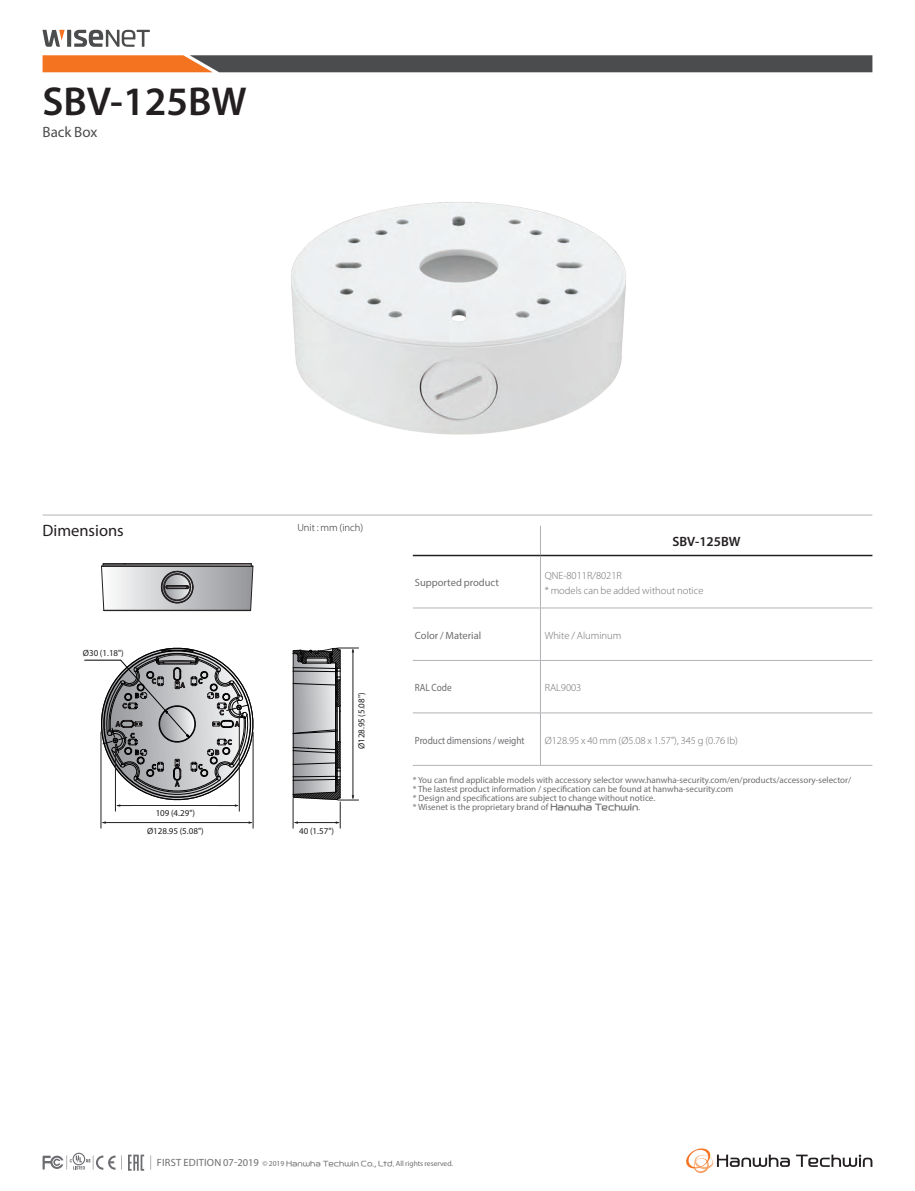
<style>
.page{position:relative;width:915px;height:1191px;background:#fff}
.page>*{position:absolute;margin:0;border:0;box-sizing:border-box;transform-origin:0 0}
.t1{font:600 40.5px "Myriad Pro";color:#231f20}
.t2{font:16.5px "Myriad Pro";color:#231f20}
.t3{font:15px "Myriad Pro";color:#4b4c4d}
.t4{font:600 13.5px "Myriad Pro";color:#231f20}
.t5{font:300 10.5px/15px "Myriad Pro";color:#6c6d70}
.t6{font:10.5px "Myriad Pro";color:#6c6d70;scale:.88 1}
.t7{font:10.5px "Myriad Pro";color:#6c6d70}
.t8{font:300 10.5px "Myriad Pro";color:#231f20}
.t9{font:9px/9px "Myriad Pro";color:#6c6d70}
.t10{font:9px "Myriad Pro";color:#231f20}
.t11{font:8.85px "Myriad Pro";color:#231f20}
.t12{font:7.5px "Myriad Pro";color:#6c6d70}
.s1{font-family:"Hanwha R OTF"}
.s2{font-size:10.5px}
.s3{font-family:"Hanwha L OTF"}
</style>
<div class="page">
<svg style="left:43px;top:55px;width:829px;height:17px;background:#6e5749"></svg>
<svg style="left:67px;top:30px;width:4px;height:17px"></svg>
<svg style="left:74px;top:30px;width:76px;height:17px"></svg>
<svg style="left:42px;top:30px;width:23px;height:17px"></svg>
<svg style="left:540px;top:526px;width:1px;height:29px"></svg>
<hr style="left:540px;top:556px;width:1px;height:52px;background:#b2b3b7">
<hr style="left:412px;top:608px;width:128px;height:1px;background:#b2b3b7">
<hr style="left:540px;top:608px;width:332px;height:1px;background:#b2b3b7">
<hr style="left:540px;top:608px;width:1px;height:52px;background:#b2b3b7">
<hr style="left:412px;top:660px;width:128px;height:1px;background:#b2b3b7">
<hr style="left:412px;top:712px;width:128px;height:1px;background:#b2b3b7">
<hr style="left:412px;top:765px;width:128px;height:1px;background:#b2b3b7">
<hr style="left:540px;top:660px;width:332px;height:1px;background:#b2b3b7">
<hr style="left:540px;top:660px;width:1px;height:52px;background:#b2b3b7">
<hr style="left:540px;top:712px;width:332px;height:1px;background:#b2b3b7">
<hr style="left:540px;top:713px;width:1px;height:52px;background:#b2b3b7">
<hr style="left:540px;top:765px;width:332px;height:1px;background:#b2b3b7">
<hr style="left:412px;top:555px;width:128px;height:1px;background:#231f20">
<hr style="left:540px;top:555px;width:332px;height:1px;background:#231f20">
<svg style="left:686px;top:1148px;width:103px;height:25px"></svg>
<svg style="left:796px;top:1154px;width:76px;height:12px"></svg>
<svg style="left:121px;top:1155px;width:1px;height:14px"></svg>
<svg style="left:150px;top:1155px;width:1px;height:14px"></svg>
<svg style="left:42px;top:1152px;width:73px;height:17px"></svg>
<svg style="left:128px;top:1154px;width:16px;height:16px"></svg>
<img style="left:291px;top:202px;width:335px;height:233px">
<hr style="left:43px;top:514px;width:829px;height:1px;background:#b2b3b7">
<hr style="left:85px;top:660px;width:36px;height:1px;background:#030303">
<hr style="left:101px;top:732px;width:1px;height:96px;background:#231f20">
<hr style="left:253px;top:732px;width:1px;height:96px;background:#231f20">
<hr style="left:103px;top:822px;width:148px;height:1px;background:#231f20">
<svg style="left:292px;top:647px;width:66px;height:181px"></svg>
<hr style="left:115px;top:744px;width:1px;height:67px;background:#231f20">
<hr style="left:239px;top:710px;width:1px;height:101px;background:#231f20">
<svg style="left:93px;top:563px;width:161px;height:245px"></svg>
<div style="left:355px;top:678px;width:12px;height:86px;background:#fff"></div>
<div style="left:80px;top:646px;width:47px;height:12px;background:#fff"></div>
<div style="left:297px;top:824px;width:39px;height:13px;background:#fff"></div>
<div style="left:132px;top:806px;width:86px;height:13px;background:#fff"></div>
<h1 class="t1" style="left:43px;top:76px;width:205px">SBV-125BW</h1>
<h3 class="t3" style="left:43px;top:122px;width:56px">Back Box</h3>
<h2 class="t2" style="left:43px;top:520px;width:83px">Dimensions</h2>
<p class="t8" style="left:297px;top:521px;width:67px">Unit : mm (inch)</p>
<p class="t10" style="left:83px;top:647px;width:42px">Ø30 (1.18")</p>
<p class="t11" style="left:82px;top:649px;width:44px">Ø 30 (1.18”)</p>
<p class="t10" style="left:156px;top:807px;width:41px">109 (4.29")</p>
<p class="t11" style="left:158px;top:807px;width:41px">190 (4.29”)</p>
<p class="t10" style="left:147px;top:825px;width:58px">Ø128.95 (5.08")</p>
<p class="t10" style="left:299px;top:825px;width:36px">40 (1.57")</p>
<p class="t11" style="left:149px;top:826px;width:58px">Ø128.95 (5.08”)</p>
<p class="t11" style="left:299px;top:826px;width:36px">40 (1.57”)</p>
<p class="t10" style="left:355px;top:749px;width:58px;rotate:-90deg">Ø128.95 (5.08")</p>
<p class="t11" style="left:356px;top:752px;width:58px;rotate:-90deg">Ø128.95 (5.08”)</p>
<h3 class="t4" style="left:672px;top:533px;width:69px">SBV-125BW</h3>
<p class="t7" style="left:415px;top:576px;width:85px">Supported product</p>
<p class="t5" style="left:544px;top:568px;width:160px">QNE-8011R/8021R<br>* models can be added without notice</p>
<p class="t7" style="left:415px;top:628px;width:68px">Color / Material</p>
<p class="t5" style="left:544px;top:627px;width:78px">White / Aluminum</p>
<p class="t6" style="left:415px;top:681px;width:43px">RAL Code</p>
<p class="t5" style="left:544px;top:680px;width:38px">RAL9003</p>
<p class="t6" style="left:415px;top:733px;width:126px">Product dimensions / weight</p>
<p class="t5" style="left:544px;top:732px;width:195px">Ø128.95 x 40 mm (Ø5.08 x 1.57"), 345 g (0.76 Ib)</p>
<p class="t9" style="left:412px;top:775px;width:440px">* You can find applicable models with accessory selector www.hanwha-security.com/en/products/accessory-selector/ * The lastest product information / specification can be found at hanwha-security.com<br>* Design and specifications are subject to change without notice.<br>* Wisenet is the proprietary brand of <span class="s1">Hanwha Techwin</span>.</p>
<p class="t12" style="left:157px;top:1159px;width:297px"><span class="s2">FIRST EDITION 07-2019</span> © 2019 <span class="s3">Hanwha Techwin Co., Ltd.</span> All rights reserved.</p>
</div>
